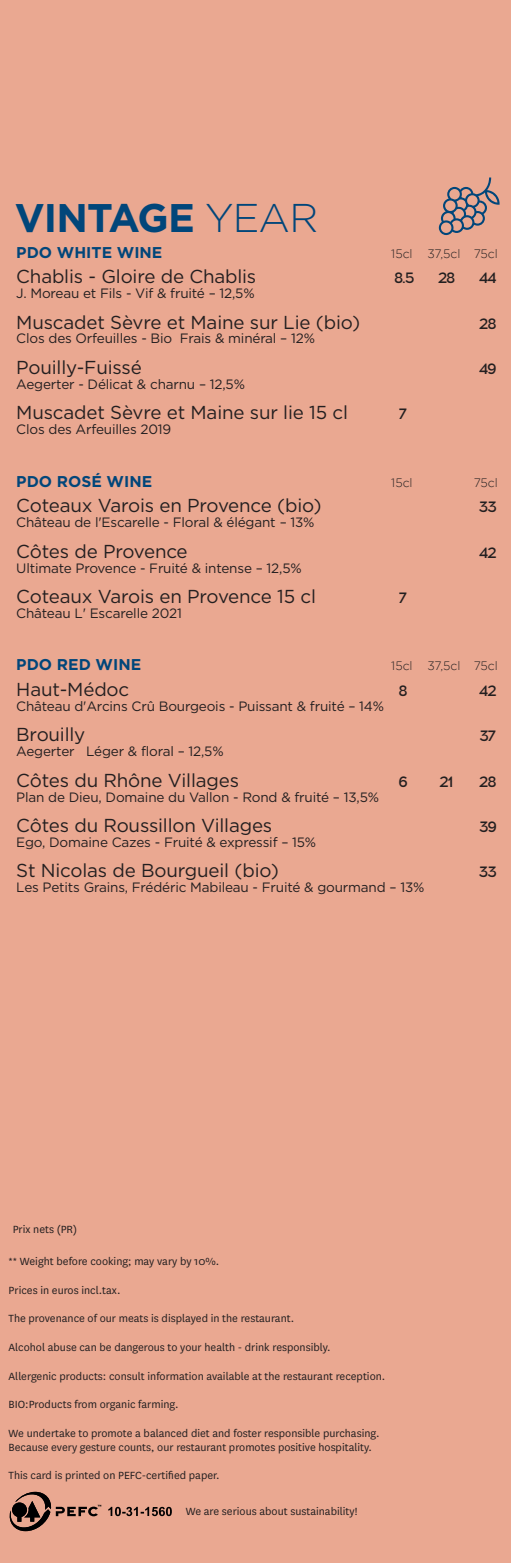
<style>
.page{position:relative;width:511px;height:1563px;background:#eaa891}
.page>*{position:absolute;margin:0;border:0;box-sizing:border-box;transform-origin:0 0}
.t1{font:700 39.9px "Gotham";letter-spacing:-.02em;color:#01467a}
.t2{font:18.72px "Gotham";letter-spacing:-.01em;color:#231f20}
.t3{font:700 15.58px "Gotham";color:#01467a}
.t4{font:500 15.22px "Acrom";letter-spacing:-.08em;color:#231f20}
.t5{font:13.47px "Gotham";letter-spacing:-.015em;color:#231f20}
.t6{font:12.08px/13.8px "National";color:#231f20}
.t7{font:300 12.08px "Gotham";color:#231f20}
.s1{font-weight:300}
</style>
<div class="page">
<svg style="left:108px;top:1506px;width:64px;height:10px"></svg>
<svg style="left:9px;top:1491px;width:92px;height:40px"></svg>
<svg style="left:439px;top:177px;width:61px;height:58px"></svg>
<h1 class="t1" style="left:15px;top:191px;width:305px">VINTAGE <span class="s1">YEAR</span></h1>
<p class="t3" style="left:16px;top:242px;width:148px">PDO WHITE WINE</p>
<p class="t7" style="left:391px;top:247px;width:108px">15cl 37,5cl 75cl</p>
<h2 class="t2" style="left:16px;top:264px;width:242px">Chablis - Gloire de Chablis</h2>
<p class="t4" style="left:394px;top:268px;width:22px">8.5</p>
<p class="t4" style="left:438px;top:268px;width:19px">28</p>
<p class="t4" style="left:479px;top:268px;width:20px">44</p>
<p class="t5" style="left:16px;top:285px;width:240px">J. Moreau et Fils - Vif &amp; fruité – 12,5%</p>
<h2 class="t2" style="left:16px;top:310px;width:346px">Muscadet Sèvre et Maine sur Lie (bio)</h2>
<p class="t4" style="left:479px;top:313px;width:19px">28</p>
<p class="t5" style="left:16px;top:330px;width:300px">Clos des Orfeuilles - Bio Frais &amp; minéral – 12%</p>
<h2 class="t2" style="left:16px;top:355px;width:127px">Pouilly-Fuissé</h2>
<p class="t4" style="left:479px;top:358px;width:19px">49</p>
<p class="t5" style="left:16px;top:375px;width:230px">Aegerter - Délicat &amp; charnu – 12,5%</p>
<h2 class="t2" style="left:16px;top:401px;width:333px">Muscadet Sèvre et Maine sur lie 15 cl</h2>
<p class="t4" style="left:399px;top:404px;width:10px">7</p>
<p class="t5" style="left:16px;top:421px;width:157px">Clos des Arfeuilles 2019</p>
<p class="t3" style="left:16px;top:471px;width:137px">PDO ROSÉ WINE</p>
<p class="t7" style="left:391px;top:476px;width:23px">15cl</p>
<p class="t7" style="left:474px;top:476px;width:26px">75cl</p>
<h2 class="t2" style="left:16px;top:494px;width:307px">Coteaux Varois en Provence (bio)</h2>
<p class="t4" style="left:478px;top:497px;width:20px">33</p>
<p class="t5" style="left:16px;top:514px;width:300px">Château de l'Escarelle - Floral &amp; élégant – 13%</p>
<h2 class="t2" style="left:16px;top:539px;width:173px">Côtes de Provence</h2>
<p class="t4" style="left:479px;top:542px;width:20px">42</p>
<p class="t5" style="left:16px;top:559px;width:287px">Ultimate Provence - Fruité &amp; intense – 12,5%</p>
<h2 class="t2" style="left:16px;top:584px;width:301px">Coteaux Varois en Provence 15 cl</h2>
<p class="t4" style="left:399px;top:587px;width:10px">7</p>
<p class="t5" style="left:16px;top:604px;width:167px">Château L' Escarelle 2021</p>
<p class="t3" style="left:16px;top:654px;width:126px">PDO RED WINE</p>
<p class="t7" style="left:391px;top:659px;width:108px">15cl 37,5cl 75cl</p>
<h2 class="t2" style="left:16px;top:677px;width:114px">Haut-Médoc</h2>
<p class="t4" style="left:399px;top:680px;width:11px">8</p>
<p class="t4" style="left:479px;top:680px;width:20px">42</p>
<p class="t5" style="left:16px;top:697px;width:369px">Château d'Arcins Crû Bourgeois - Puissant &amp; fruité – 14%</p>
<h2 class="t2" style="left:16px;top:723px;width:71px">Brouilly</h2>
<p class="t4" style="left:479px;top:726px;width:19px">37</p>
<p class="t5" style="left:16px;top:743px;width:209px">Aegerter Léger &amp; floral – 12,5%</p>
<h2 class="t2" style="left:16px;top:768px;width:224px">Côtes du Rhône Villages</h2>
<p class="t4" style="left:398px;top:771px;width:11px">6</p>
<p class="t4" style="left:439px;top:771px;width:16px">21</p>
<p class="t4" style="left:479px;top:771px;width:19px">28</p>
<p class="t5" style="left:16px;top:788px;width:364px">Plan de Dieu, Domaine du Vallon - Rond &amp; fruité – 13,5%</p>
<h2 class="t2" style="left:16px;top:813px;width:257px">Côtes du Roussillon Villages</h2>
<p class="t4" style="left:479px;top:816px;width:20px">39</p>
<p class="t5" style="left:16px;top:833px;width:301px">Ego, Domaine Cazes - Fruité &amp; expressif – 15%</p>
<h2 class="t2" style="left:16px;top:859px;width:264px">St Nicolas de Bourgueil (bio)</h2>
<p class="t4" style="left:478px;top:862px;width:20px">33</p>
<p class="t5" style="left:16px;top:879px;width:410px">Les Petits Grains, Frédéric Mabileau - Fruité &amp; gourmand – 13%</p>
<p class="t6" style="left:13px;top:1222px;width:66px">Prix nets (PR)</p>
<p class="t6" style="left:9px;top:1253px;width:212px">** Weight before cooking; may vary by 10%.</p>
<p class="t6" style="left:9px;top:1282px;width:113px">Prices in euros incl.tax.</p>
<p class="t6" style="left:9px;top:1311px;width:287px">The provenance of our meats is displayed in the restaurant.</p>
<p class="t6" style="left:9px;top:1339px;width:323px">Alcohol abuse can be dangerous to your health - drink responsibly.</p>
<p class="t6" style="left:9px;top:1368px;width:378px">Allergenic products: consult information available at the restaurant reception.</p>
<p class="t6" style="left:9px;top:1397px;width:172px">BIO:Products from organic farming.</p>
<p class="t6" style="left:9px;top:1425px;width:373px">We undertake to promote a balanced diet and foster responsible purchasing.<br>Because every gesture counts, our restaurant promotes positive hospitality.</p>
<p class="t6" style="left:9px;top:1468px;width:213px">This card is printed on PEFC-certified paper.</p>
<p class="t6" style="left:186px;top:1504px;width:173px">We are serious about sustainability!</p>
</div>
